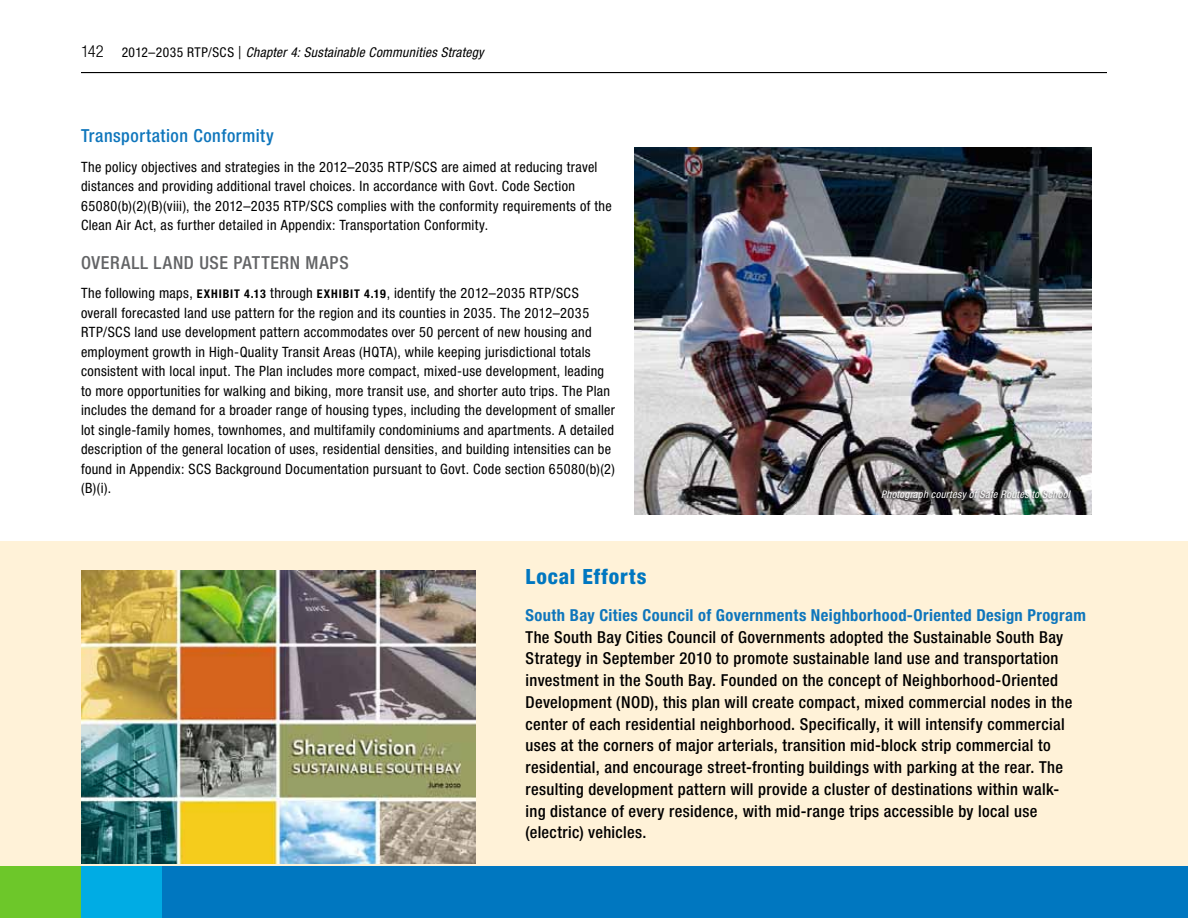
<style>
.page{position:relative;width:1188px;height:918px;background:#fff}
.page>*{position:absolute;margin:0;border:0;box-sizing:border-box;transform-origin:0 0}
.t1{font:800 condensed 21px "Helvetica Neue LT Std";letter-spacing:.045em;color:#0077c0}
.t2{font:500 condensed 18px "Helvetica Neue LT Std";letter-spacing:.03em;color:#636466}
.t3{font:500 condensed 18px "Helvetica Neue LT Std";letter-spacing:.03em;color:#0f76bc}
.t4{font:500 condensed 16.5px/21.8px "Helvetica Neue LT Std";letter-spacing:.02em;color:#000}
.t5{font:700 condensed 16.5px "Helvetica Neue LT Std";letter-spacing:.025em;color:#0f76bc}
.t6{font:condensed 14.25px/19.5px "Helvetica Neue LT Std";letter-spacing:.025em;color:#000}
.t7{font:italic condensed 13.5px "Helvetica Neue LT Std";letter-spacing:.02em;color:#000}
.t8{font:italic condensed 10.5px "Helvetica Neue LT Std";letter-spacing:.03em;color:#fff}
.s1{font-weight:300;font-style:normal;font-size:16.5px}
.s2{font-style:normal}
.s3{font-weight:300;font-style:normal;font-size:18px}
.s4{font-weight:700;font-size:12px}
</style>
<div class="page">
<hr style="left:81px;top:72px;width:1026px;height:1px;background:#000">
<div style="left:0;top:542px;width:1188px;height:376px;background:#fff2d8"></div>
<img style="left:635px;top:148px;width:457px;height:367px">
<div style="left:879px;top:490px;width:192px;height:13px;background:#000;opacity:.84"></div>
<img style="left:81px;top:570px;width:395px;height:294px">
<div style="left:81px;top:866px;width:81px;height:52px;background:#00ace4"></div>
<div style="left:0;top:866px;width:81px;height:52px;background:#6dc72a"></div>
<div style="left:162px;top:866px;width:1026px;height:52px;background:#0077c0"></div>
<p class="t7" style="left:81px;top:44px;width:404px"><span class="s1">142</span> <span class="s2">2012–2035 RTP/SCS</span> <span class="s3">|</span> Chapter 4: Sustainable Communities Strategy</p>
<p class="t3" style="left:81px;top:125px;width:194px">Transportation Conformity</p>
<p class="t6" style="left:81px;top:157px;width:532px">The policy objectives and strategies in the 2012–2035 RTP/SCS are aimed at reducing travel distances and providing additional travel choices. In accordance with Govt. Code Section 65080(b)(2)(B)(viii), the 2012–2035 RTP/SCS complies with the conformity requirements of the Clean Air Act, as further detailed in Appendix: Transportation Conformity.</p>
<p class="t2" style="left:81px;top:252px;width:11px">overall</p>
<p class="t2" style="left:154px;top:252px;width:91px">land use patter</p>
<p class="t2" style="left:290px;top:252px;width:60px">n maps</p>
<p class="t6" style="left:81px;top:284px;width:536px">The following maps, <span class="s4">Exhibit 4.13</span> through <span class="s4">Exhibit 4.19</span>, identify the 2012–2035 RTP/SCS overall forecasted land use pattern for the region and its counties in 2035. The 2012–2035<br>RTP/SCS land use development pattern accommodates over 50 percent of new housing and employment growth in High-Quality Transit Areas (HQTA), while keeping jurisdictional totals consistent with local input. The Plan includes more compact, mixed-use development, leading to more opportunities for walking and biking, more transit use, and shorter auto trips. The Plan includes the demand for a broader range of housing types, including the development of smaller lot single-family homes, townhomes, and multifamily condominiums and apartments. A detailed description of the general location of uses, residential densities, and building intensities can be found in Appendix: SCS Background Documentation pursuant to Govt. Code section 65080(b)(2) (B)(i).</p>
<p class="t8" style="left:881px;top:489px;width:190px">Photograph courtesy of Safe Routes to School</p>
<h1 class="t1" style="left:526px;top:563px;width:122px">Local Efforts</h1>
<p class="t5" style="left:526px;top:605px;width:562px">South Bay Cities Council of Governments Neighborhood-Oriented Design Program</p>
<p class="t4" style="left:526px;top:626px;width:548px">The South Bay Cities Council of Governments adopted the Sustainable South Bay Strategy in September 2010 to promote sustainable land use and transportation investment in the South Bay. Founded on the concept of Neighborhood-Oriented Development (NOD), this plan will create compact, mixed commercial nodes in the center of each residential neighborhood. Specifically, it will intensify commercial uses at the corners of major arterials, transition mid-block strip commercial to residential, and encourage street-fronting buildings with parking at the rear. The resulting development pattern will provide a cluster of destinations within walk&shy;ing distance of every residence, with mid-range trips accessible by local use (electric) vehicles.</p>
</div>
